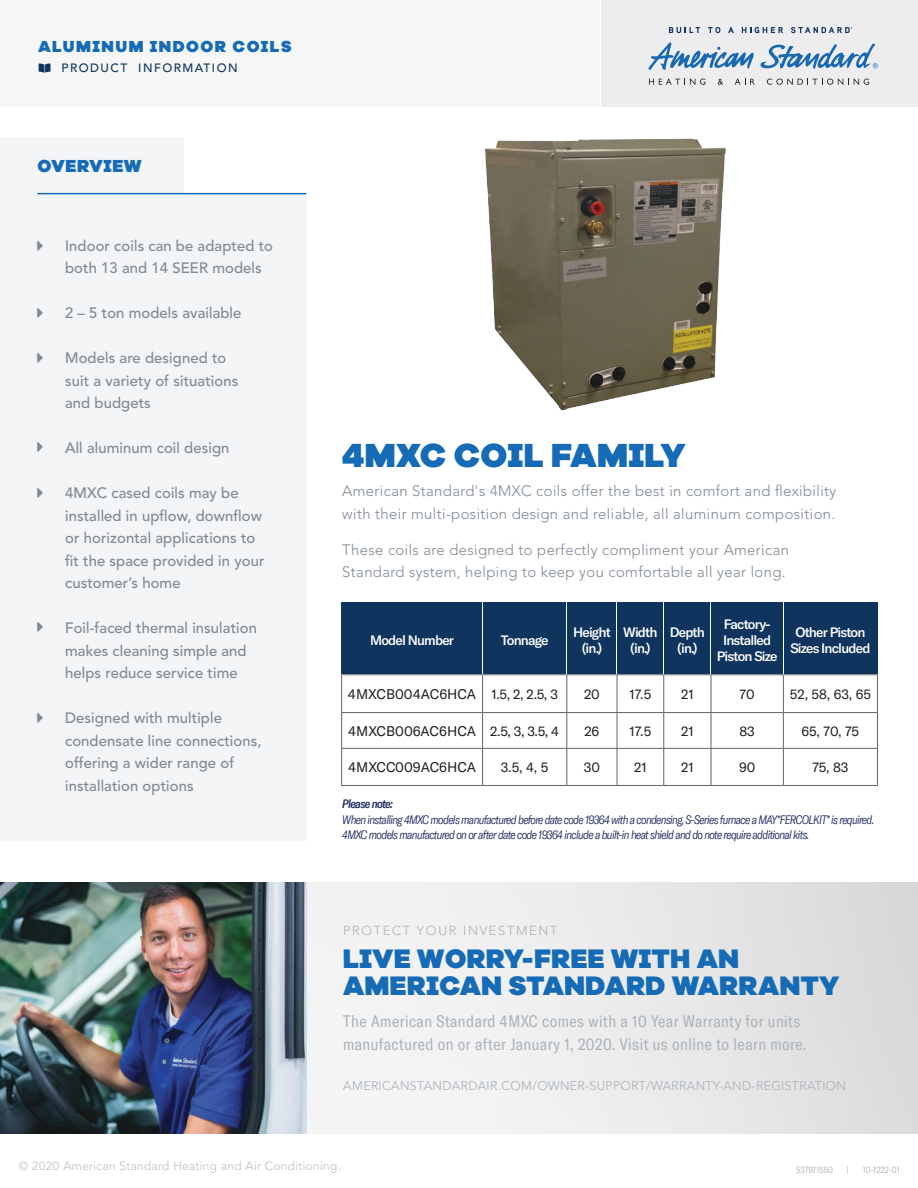
<style>
.page{position:relative;width:918px;height:1188px;background:#fff}
.page>*{position:absolute;margin:0;border:0;box-sizing:border-box;transform-origin:0 0}
.t1{font:900 34.5px "Galano Grotesque Alt";letter-spacing:.01em;color:#156bb5}
.t2{font:900 27.6px/27.6px "Galano Grotesque Alt";letter-spacing:.01em;color:#156bb5}
.t3{font:900 18px "Galano Grotesque Alt";letter-spacing:.03em;color:#156bb5}
.t4{font:900 16.5px "Galano Grotesque Alt";letter-spacing:.09em;color:#156bb5}
.t5{font:condensed 16.35px/22.8px "GT America";color:#aab3bb}
.t6{font:500 15px/22.5px "Avenir LT Std";color:#808a94}
.t7{font:300 15px/22.5px "Avenir LT Std";letter-spacing:.02em;color:#808a94}
.t8{font:13.8px "GT America";color:#241f1f}
.t9{font:500 13.5px/16.2px "GT America";letter-spacing:-.06em;color:#fff;text-align:center}
.t10{font:13.5px "GT America";color:#241f1f}
.t11{font:300 13.05px "Avenir LT Std";color:#aab3bb}
.t12{font:12.45px "Avenir LT Std";letter-spacing:.02em;color:#adb5bd}
.t13{font:italic 300 condensed 12px/15px "GT America";letter-spacing:-.055em;color:#1b275d}
.t14{font:12px "Avenir LT Std";letter-spacing:.02em;color:#c8c2c4}
.t15{font:500 12px "Avenir LT Std";letter-spacing:.12em;color:#0f345e}
.t16{font:italic 500 condensed 12px "GT America";color:#1b275d}
.t17{font:300 condensed 9px "GT America";color:#aeafb3}
.s1{font-size:13.5px}
</style>
<div class="page">
<img style="left:0;top:882px;width:918px;height:252px">
<img style="left:484px;top:138px;width:242px;height:273px">
<div style="left:0;top:137px;width:184px;height:57px;background:#f3f5f7"></div>
<div style="left:0;top:194px;width:306px;height:647px;background:#f3f5f7"></div>
<hr style="left:37px;top:193px;width:269px;height:1px;background:#156bb5">
<div style="left:0;top:0;width:599px;height:107px;background:#f6f6f7"></div>
<div style="left:601px;top:0;width:317px;height:107px;background:#e7e8eb"></div>
<svg style="left:649px;top:79px;width:56px;height:6px"></svg>
<svg style="left:718px;top:79px;width:5px;height:6px"></svg>
<svg style="left:735px;top:79px;width:20px;height:6px"></svg>
<svg style="left:767px;top:79px;width:102px;height:6px"></svg>
<svg style="left:648px;top:42px;width:230px;height:28px"></svg>
<svg style="left:669px;top:27px;width:31px;height:6px"></svg>
<svg style="left:708px;top:27px;width:12px;height:6px"></svg>
<svg style="left:728px;top:27px;width:6px;height:6px"></svg>
<svg style="left:742px;top:27px;width:41px;height:6px"></svg>
<svg style="left:791px;top:27px;width:61px;height:6px"></svg>
<div style="left:341px;top:602px;width:141px;height:72px;background:#0f345e"></div>
<div style="left:711px;top:602px;width:71px;height:72px;background:#0f345e"></div>
<div style="left:784px;top:602px;width:94px;height:72px;background:#0f345e"></div>
<div style="left:484px;top:602px;width:82px;height:72px;background:#0f345e"></div>
<div style="left:567px;top:602px;width:49px;height:72px;background:#0f345e"></div>
<div style="left:617px;top:602px;width:46px;height:72px;background:#0f345e"></div>
<div style="left:664px;top:602px;width:46px;height:72px;background:#0f345e"></div>
<hr style="left:341px;top:674px;width:142px;height:1px;background:#656365">
<hr style="left:341px;top:675px;width:1px;height:37px;background:#656365">
<hr style="left:483px;top:674px;width:84px;height:1px;background:#656365">
<hr style="left:482px;top:675px;width:1px;height:37px;background:#656365">
<hr style="left:567px;top:674px;width:50px;height:1px;background:#656365">
<hr style="left:566px;top:675px;width:1px;height:37px;background:#656365">
<hr style="left:617px;top:674px;width:47px;height:1px;background:#656365">
<hr style="left:617px;top:675px;width:1px;height:37px;background:#656365">
<hr style="left:664px;top:674px;width:47px;height:1px;background:#656365">
<hr style="left:663px;top:675px;width:1px;height:37px;background:#656365">
<hr style="left:711px;top:674px;width:72px;height:1px;background:#656365">
<hr style="left:711px;top:675px;width:1px;height:37px;background:#656365">
<hr style="left:783px;top:674px;width:95px;height:1px;background:#656365">
<hr style="left:783px;top:675px;width:1px;height:37px;background:#656365">
<hr style="left:877px;top:675px;width:1px;height:37px;background:#656365">
<hr style="left:341px;top:712px;width:142px;height:1px;background:#656365">
<hr style="left:341px;top:713px;width:1px;height:35px;background:#656365">
<hr style="left:483px;top:712px;width:84px;height:1px;background:#656365">
<hr style="left:482px;top:713px;width:1px;height:35px;background:#656365">
<hr style="left:567px;top:712px;width:50px;height:1px;background:#656365">
<hr style="left:566px;top:713px;width:1px;height:35px;background:#656365">
<hr style="left:617px;top:712px;width:47px;height:1px;background:#656365">
<hr style="left:617px;top:713px;width:1px;height:35px;background:#656365">
<hr style="left:664px;top:712px;width:47px;height:1px;background:#656365">
<hr style="left:663px;top:713px;width:1px;height:35px;background:#656365">
<hr style="left:711px;top:712px;width:72px;height:1px;background:#656365">
<hr style="left:711px;top:713px;width:1px;height:35px;background:#656365">
<hr style="left:783px;top:712px;width:95px;height:1px;background:#656365">
<hr style="left:783px;top:713px;width:1px;height:35px;background:#656365">
<hr style="left:877px;top:713px;width:1px;height:35px;background:#656365">
<hr style="left:341px;top:748px;width:142px;height:1px;background:#656365">
<hr style="left:341px;top:749px;width:1px;height:36px;background:#656365">
<hr style="left:483px;top:748px;width:84px;height:1px;background:#656365">
<hr style="left:482px;top:749px;width:1px;height:36px;background:#656365">
<hr style="left:567px;top:748px;width:50px;height:1px;background:#656365">
<hr style="left:566px;top:749px;width:1px;height:36px;background:#656365">
<hr style="left:617px;top:748px;width:47px;height:1px;background:#656365">
<hr style="left:617px;top:749px;width:1px;height:36px;background:#656365">
<hr style="left:664px;top:748px;width:47px;height:1px;background:#656365">
<hr style="left:663px;top:749px;width:1px;height:36px;background:#656365">
<hr style="left:711px;top:748px;width:72px;height:1px;background:#656365">
<hr style="left:711px;top:749px;width:1px;height:36px;background:#656365">
<hr style="left:783px;top:748px;width:95px;height:1px;background:#656365">
<hr style="left:783px;top:749px;width:1px;height:36px;background:#656365">
<hr style="left:877px;top:749px;width:1px;height:36px;background:#656365">
<hr style="left:341px;top:785px;width:142px;height:1px;background:#656365">
<hr style="left:483px;top:785px;width:84px;height:1px;background:#656365">
<hr style="left:567px;top:785px;width:50px;height:1px;background:#656365">
<hr style="left:617px;top:785px;width:47px;height:1px;background:#656365">
<hr style="left:664px;top:785px;width:47px;height:1px;background:#656365">
<hr style="left:711px;top:785px;width:72px;height:1px;background:#656365">
<hr style="left:783px;top:785px;width:95px;height:1px;background:#656365">
<p class="t4" style="left:38px;top:35px;width:255px">ALUMINUM INDOOR COILS</p>
<p class="t15" style="left:62px;top:61px;width:178px">PRODUCT INFORMATION</p>
<p class="t3" style="left:38px;top:154px;width:106px">OVERVIEW</p>
<p class="t6" style="left:65px;top:234px;width:210px">Indoor coils can be adapted to both 13 and 14 SEER models</p>
<p class="t6" style="left:65px;top:302px;width:178px">2 – 5 ton models available</p>
<p class="t6" style="left:65px;top:347px;width:175px">Models are designed to suit a variety of situations and budgets</p>
<p class="t6" style="left:65px;top:437px;width:166px">All aluminum coil design</p>
<p class="t6" style="left:65px;top:482px;width:201px">4MXC cased coils may be installed in upflow, downflow or horizontal applications to fit the space provided in your customer’s home</p>
<p class="t6" style="left:65px;top:617px;width:194px">Foil-faced thermal insulation makes cleaning simple and helps reduce service time</p>
<p class="t6" style="left:65px;top:707px;width:198px">Designed with multiple condensate line connections, offering a wider range of installation options</p>
<h1 class="t1" style="left:342px;top:433px;width:345px">4MXC COIL FAMILY</h1>
<p class="t7" style="left:342px;top:480px;width:496px">American Standard's 4MXC coils offer the best in comfort and flexibility with their multi-position design and reliable, all aluminum composition.</p>
<p class="t7" style="left:342px;top:538px;width:449px">These coils are designed to perfectly compliment your American<br>Standard system, helping to keep you comfortable all year long.</p>
<p class="t9" style="left:370px;top:632px;width:86px">Model Number</p>
<p class="t9" style="left:501px;top:632px;width:49px">Tonnage</p>
<p class="t9" style="left:573px;top:624px;width:39px">Height (in.)</p>
<p class="t9" style="left:623px;top:624px;width:36px">Width (in.)</p>
<p class="t9" style="left:670px;top:624px;width:37px">Depth (in.)</p>
<p class="t9" style="left:717px;top:616px;width:62px">Factory-<br>Installed<br>Piston Size</p>
<p class="t9" style="left:790px;top:624px;width:82px">Other Piston<br>Sizes Included</p>
<p class="t8" style="left:348px;top:686px;width:212px">4MXCB004AC6HCA <span class="s1">1.5, 2, 2.5, 3</span></p>
<p class="t10" style="left:584px;top:686px;width:17px">20</p>
<p class="t10" style="left:629px;top:686px;width:24px">17.5</p>
<p class="t10" style="left:681px;top:686px;width:14px">21</p>
<p class="t10" style="left:740px;top:686px;width:17px">70</p>
<p class="t10" style="left:790px;top:686px;width:83px">52, 58, 63, 65</p>
<p class="t8" style="left:348px;top:723px;width:213px">4MXCB006AC6HCA <span class="s1">2.5, 3, 3.5, 4</span></p>
<p class="t10" style="left:585px;top:723px;width:16px">26</p>
<p class="t10" style="left:629px;top:723px;width:24px">17.5</p>
<p class="t10" style="left:681px;top:723px;width:14px">21</p>
<p class="t10" style="left:739px;top:723px;width:17px">83</p>
<p class="t10" style="left:802px;top:723px;width:59px">65, 70, 75</p>
<p class="t8" style="left:348px;top:759px;width:130px">4MXCC009AC6HCA</p>
<p class="t10" style="left:501px;top:760px;width:49px">3.5, 4, 5</p>
<p class="t10" style="left:584px;top:760px;width:18px">30</p>
<p class="t10" style="left:634px;top:760px;width:14px">21</p>
<p class="t10" style="left:681px;top:760px;width:14px">21</p>
<p class="t10" style="left:739px;top:760px;width:18px">90</p>
<p class="t10" style="left:812px;top:760px;width:38px">75, 83</p>
<p class="t16" style="left:342px;top:797px;width:52px">Please note:</p>
<p class="t13" style="left:342px;top:813px;width:534px">When installing 4MXC models manufactured before date code 19364 with a condensing, S-Series furnace a MAY*FERCOLKIT* is required.<br>4MXC models manufactured on or after date code 19364 include a built-in heat shield and do note require additional kits.</p>
<p class="t11" style="left:343px;top:923px;width:216px">PROTECT YOUR INVESTMENT</p>
<h2 class="t2" style="left:343px;top:943px;width:498px">LIVE WORRY-FREE WITH AN<br>AMERICAN STANDARD WARRANTY</h2>
<p class="t5" style="left:343px;top:1010px;width:465px">The American Standard 4MXC comes with a 10 Year Warranty for units manufactured on or after January 1, 2020. Visit us online to learn more.</p>
<p class="t12" style="left:343px;top:1079px;width:505px">AMERICANSTANDARDAIR.COM/OWNER-SUPPORT/WARRANTY-AND-REGISTRATION</p>
<p class="t14" style="left:19px;top:1159px;width:324px">© 2020 American Standard Heating and Air Conditioning.</p>
<p class="t17" style="left:796px;top:1165px;width:38px">537971550</p>
<p class="t17" style="left:847px;top:1165px;width:3px">|</p>
<p class="t17" style="left:863px;top:1165px;width:38px">10-1222-01</p>
</div>
